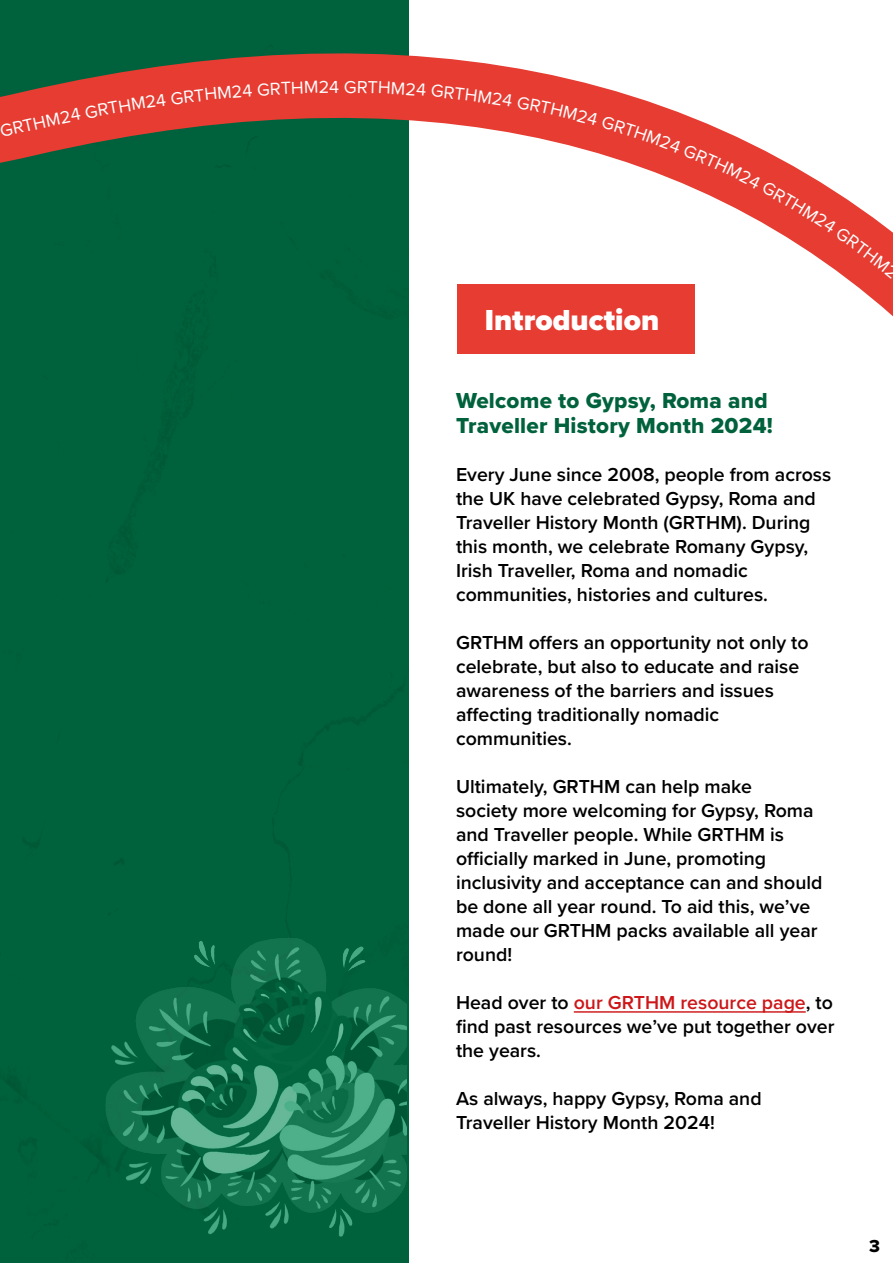
<style>
.page{position:relative;width:893px;height:1263px;background:#fff}
.page>*{position:absolute;margin:0;border:0;box-sizing:border-box;transform-origin:0 0}
.t1{font:900 30px "Proxima Nova";color:#fff}
.t2{font:22.5px/25.5px "Proxima Nova Extrabld";letter-spacing:.01em;color:#00623c}
.t3{font:600 19.5px/24px "Proxima Nova";color:#000}
.t4{font:18px "Proxima Nova";color:#fff}
.t5{font:18px "Proxima Nova Extrabld";color:#000}
.s1{color:#cd1719}
</style>
<div class="page">
<hr style="left:574px;top:1011px;width:232px;height:2px;background:#cd1719">
<div style="left:0;top:474px;width:408px;height:788px;background:#00623c"></div>
<img style="left:61px;top:916px;width:346px;height:346px">
<svg style="left:0;top:0;width:893px;height:474px"></svg>
<div style="left:457px;top:285px;width:237px;height:69px;background:#e63c32"></div>
<svg style="left:0;top:84px;width:252px;height:53px;background:#cc4033"></svg>
<svg style="left:258px;top:81px;width:70px;height:15px"></svg>
<svg style="left:345px;top:80px;width:548px;height:198px"></svg>
<p class="t4" style="left:329px;top:73px;width:12px">4</p>
<p class="t1" style="left:485px;top:298px;width:176px">Introduction</p>
<p class="t2" style="left:456px;top:387px;width:318px">Welcome to Gypsy, Roma and<br>Traveller History Month 2024!</p>
<p class="t3" style="left:456px;top:462px;width:377px">Every June since 2008, people from across the UK have celebrated Gypsy, Roma and Traveller History Month (GRTHM). During this month, we celebrate Romany Gypsy, Irish Traveller, Roma and nomadic communities, histories and cultures.</p>
<p class="t3" style="left:456px;top:630px;width:354px">GRTHM ofers an opportunity not only to celebrate, but also to educate and raise awareness of the barriers and issues afecting traditionally nomadic communities.</p>
<p class="t3" style="left:456px;top:774px;width:368px">Ultimately, GRTHM can help make<br>society more welcoming for Gypsy, Roma and Traveller people. While GRTHM is ofcially marked in June, promoting inclusivity and acceptance can and should be done all year round. To aid this, we’ve made our GRTHM packs available all year round!</p>
<p class="t3" style="left:456px;top:990px;width:380px;text-align:justify">Head over to <span class="s1">our GRTHM resource page</span>, to fnd past resources we’ve put together over the years.</p>
<p class="t3" style="left:456px;top:1086px;width:307px">As always, happy Gypsy, Roma and<br>Traveller History Month 2024!</p>
<p class="t5" style="left:869px;top:1232px;width:12px">3</p>
</div>
